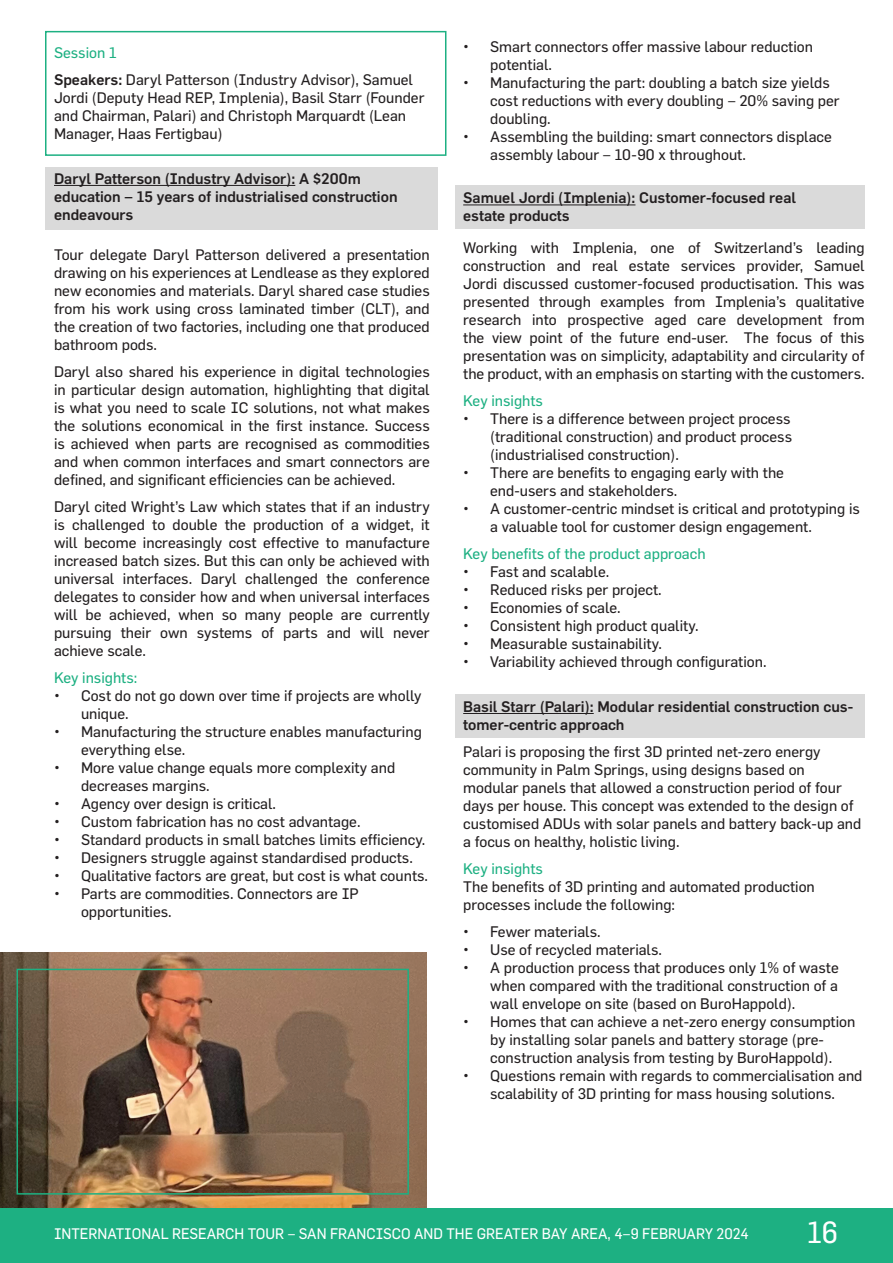
<style>
.page{position:relative;width:893px;height:1263px;background:#fff}
.page>*{position:absolute;margin:0;border:0;box-sizing:border-box;transform-origin:0 0}
.t1{font:30px "Flama Basic";color:#fff;scale:.95 1}
.t2{font:15px/18px "Flama Basic";color:#231f20}
.t3{font:500 15px/18px "Flama";color:#231f20}
.t4{font:15px "Flama Basic";color:#fff;scale:.95 1}
.t5{font:15px "Flama Basic";color:#1db082}
.s1{color:#1db082}
.s2{font-family:"Flama";font-weight:500}
</style>
<div class="page">
<div style="left:455px;top:694px;width:410px;height:44px;background:#dadada"></div>
<img style="left:0;top:952px;width:426px;height:256px">
<div style="left:45px;top:167px;width:392px;height:63px;background:#dadada"></div>
<div style="left:455px;top:185px;width:410px;height:43px;background:#dadada"></div>
<div style="left:0;top:1208px;width:893px;height:55px;background:#1db082"></div>
<div style="left:45px;top:31px;width:401px;height:125px;border:2px solid #1db082"></div>
<hr style="left:54px;top:185px;width:241px;height:1px;background:#231f20">
<div style="left:16px;top:969px;width:393px;height:225px;border:2px solid #1db082"></div>
<hr style="left:463px;top:205px;width:172px;height:1px;background:#231f20">
<hr style="left:463px;top:713px;width:131px;height:1px;background:#231f20">
<p class="t2" style="left:54px;top:39px;width:361px;line-height:27px"><span class="s1">Session 1<br></span><span class="s2">Speakers:</span> Daryl Patterson (Industry Advisor), Samuel</p>
<p class="t2" style="left:54px;top:88px;width:372px">Jordi (Deputy Head REP, Implenia), Basil Starr (Founder and Chairman, Palari) and Christoph Marquardt (Lean<br>Manager, Haas Fertigbau)</p>
<p class="t3" style="left:54px;top:169px;width:345px">Daryl Patterson (Industry Advisor): A $200m education – 15 years of industrialised construction endeavours</p>
<p class="t2" style="left:54px;top:245px;width:377px;text-align:justify">Tour delegate Daryl Patterson delivered a presentation drawing on his experiences at Lendlease as they explored new economies and materials. Daryl shared case studies from his work using cross laminated timber (CLT), and the creation of two factories, including one that produced bathroom pods.</p>
<p class="t2" style="left:54px;top:362px;width:377px;text-align:justify">Daryl also shared his experience in digital technologies in particular design automation, highlighting that digital is what you need to scale IC solutions, not what makes the solutions economical in the first instance. Success is achieved when parts are recognised as commodities and when common interfaces and smart connectors are defined, and significant efficiencies can be achieved.</p>
<p class="t2" style="left:54px;top:497px;width:377px;text-align:justify">Daryl cited Wright’s Law which states that if an industry is challenged to double the production of a widget, it will become increasingly cost effective to manufacture increased batch sizes. But this can only be achieved with universal interfaces. Daryl challenged the conference delegates to consider how and when universal interfaces will be achieved, when so many people are currently pursuing their own systems of parts and will never achieve scale.</p>
<p class="t5" style="left:54px;top:668px;width:85px">Key insights:</p>
<p class="t2" style="left:81px;top:686px;width:342px;text-indent:-27px">• Cost do not go down over time if projects are wholly unique.</p>
<p class="t2" style="left:81px;top:722px;width:342px;text-indent:-27px">• Manufacturing the structure enables manufacturing everything else.</p>
<p class="t2" style="left:81px;top:758px;width:316px;text-indent:-27px">• More value change equals more complexity and decreases margins.</p>
<p class="t2" style="left:54px;top:794px;width:224px">• Agency over design is critical.</p>
<p class="t2" style="left:54px;top:812px;width:308px">• Custom fabrication has no cost advantage.</p>
<p class="t2" style="left:54px;top:830px;width:373px">• Standard products in small batches limits efficiency.</p>
<p class="t2" style="left:54px;top:848px;width:360px">• Designers struggle against standardised products.</p>
<p class="t2" style="left:54px;top:866px;width:376px">• Qualitative factors are great, but cost is what counts.</p>
<p class="t2" style="left:81px;top:884px;width:279px;text-indent:-27px">• Parts are commodities. Connectors are IP opportunities.</p>
<p class="t2" style="left:490px;top:37px;width:324px;text-indent:-27px">• Smart connectors offer massive labour reduction potential.</p>
<p class="t2" style="left:490px;top:73px;width:351px;text-indent:-27px">• Manufacturing the part: doubling a batch size yields cost reductions with every doubling – 20% saving per doubling.</p>
<p class="t2" style="left:490px;top:127px;width:343px;text-indent:-27px">• Assembling the building: smart connectors displace assembly labour – 10-90 x throughout.</p>
<p class="t3" style="left:463px;top:189px;width:334px">Samuel Jordi (Implenia): Customer-focused real estate products</p>
<p class="t2" style="left:463px;top:238px;width:403px;text-align:justify">Working with Implenia, one of Switzerland’s leading construction and real estate services provider, Samuel Jordi discussed customer-focused productisation. This was presented through examples from Implenia’s qualitative research into prospective aged care development from the view point of the future end-user. The focus of this presentation was on simplicity, adaptability and circularity of the product, with an emphasis on starting with the customers.</p>
<p class="t5" style="left:463px;top:392px;width:81px">Key insights</p>
<p class="t2" style="left:490px;top:409px;width:303px;text-align:justify;text-indent:-27px">• There is a difference between project process (traditional construction) and product process (industrialised construction).</p>
<p class="t2" style="left:490px;top:463px;width:295px;text-indent:-27px">• There are benefits to engaging early with the end-users and stakeholders.</p>
<p class="t2" style="left:490px;top:499px;width:371px;text-indent:-27px">• A customer-centric mindset is critical and prototyping is a valuable tool for customer design engagement.</p>
<p class="t5" style="left:463px;top:545px;width:244px">Key benefits of the product approach</p>
<p class="t2" style="left:463px;top:562px;width:148px">• Fast and scalable.</p>
<p class="t2" style="left:463px;top:580px;width:200px">• Reduced risks per project.</p>
<p class="t2" style="left:463px;top:598px;width:159px">• Economies of scale.</p>
<p class="t2" style="left:463px;top:616px;width:237px">• Consistent high product quality.</p>
<p class="t2" style="left:463px;top:634px;width:200px">• Measurable sustainability.</p>
<p class="t2" style="left:463px;top:652px;width:305px">• Variability achieved through configuration.</p>
<p class="t3" style="left:463px;top:697px;width:391px">Basil Starr (Palari): Modular residential construction cus&shy;tomer-centric approach</p>
<p class="t2" style="left:463px;top:742px;width:400px">Palari is proposing the first 3D printed net-zero energy community in Palm Springs, using designs based on modular panels that allowed a construction period of four days per house. This concept was extended to the design of customised ADUs with solar panels and battery back-up and a focus on healthy, holistic living.</p>
<p class="t5" style="left:463px;top:860px;width:81px">Key insights</p>
<p class="t2" style="left:463px;top:877px;width:353px">The benefits of 3D printing and automated production processes include the following:</p>
<p class="t2" style="left:463px;top:922px;width:139px">• Fewer materials.</p>
<p class="t2" style="left:463px;top:940px;width:200px">• Use of recycled materials.</p>
<p class="t2" style="left:490px;top:958px;width:350px;text-align:justify;text-indent:-27px">• A production process that produces only 1% of waste when compared with the traditional construction of a wall envelope on site (based on BuroHappold).</p>
<p class="t2" style="left:463px;top:1012px;width:394px;text-align:center">• Homes that can achieve a net-zero energy consumption by installing solar panels and battery storage (pre&shy;construction analysis from testing by BuroHappold).</p>
<p class="t2" style="left:463px;top:1066px;width:401px;text-align:center">• Questions remain with regards to commercialisation and scalability of 3D printing for mass housing solutions.</p>
<p class="t4" style="left:54px;top:1225px;width:733px">INTERNATIONAL RESEARCH TOUR – SAN FRANCISCO AND THE GREATER BAY AREA, 4–9 FEBRUARY 2024</p>
<h1 class="t1" style="left:807px;top:1215px;width:34px">16</h1>
</div>
